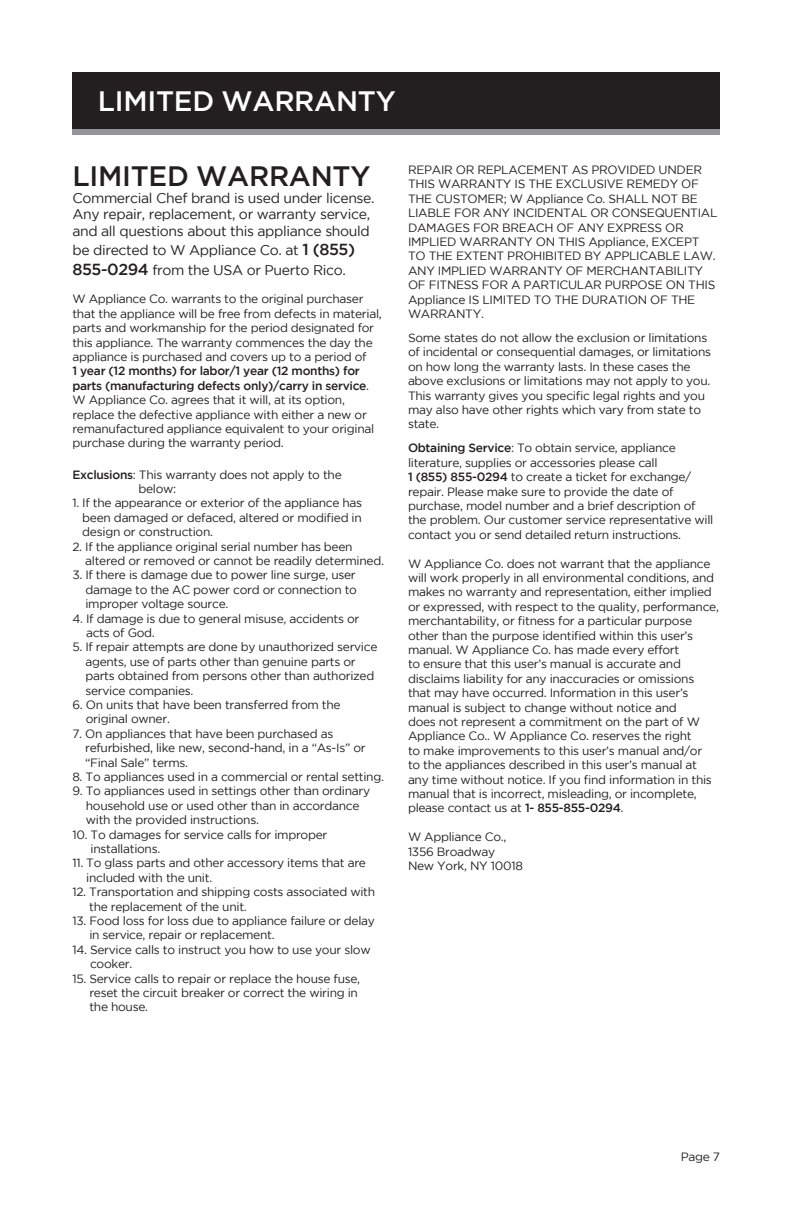
<style>
.page{position:relative;width:792px;height:1224px;background:#fff}
.page>*{position:absolute;margin:0;border:0;box-sizing:border-box;transform-origin:0 0}
.t1{font:500 28px "Gotham";letter-spacing:-.01em;color:#fff}
.t2{font:500 28px "Gotham";letter-spacing:-.01em;color:#231f20}
.body_copy{font:14px/16.8px "Gotham";letter-spacing:-.025em;color:#231f20}
.body_copy-2{font:12px/14.4px "Gotham";letter-spacing:-.025em;color:#231f20}
.s1{font-weight:500;font-size:16px}
.s2{font-weight:500}
</style>
<div class="page">
<div style="left:72px;top:124px;width:648px;height:10px;background:#939598"></div>
<div style="left:72px;top:72px;width:648px;height:57px;background:#231f20"></div>
<p class="t1" style="left:98px;top:85px;width:299px">LIMITED WARRANTY</p>
<p class="t2" style="left:73px;top:160px;width:299px">LIMITED WARRANTY</p>
<p class="body_copy" style="left:72px;top:189px;width:304px">Commercial Chef brand is used under license.<br>Any repair, replacement, or warranty service, and all questions about this appliance should</p>
<p class="body_copy" style="left:72px;top:241px;width:284px;line-height:19.2px">be directed to W Appliance Co. at <span class="s1">1 (855)<br>855-0294</span> from the USA or Puerto Rico.</p>
<p class="body_copy-2" style="left:72px;top:292px;width:311px">W Appliance Co. warrants to the original purchaser that the appliance will be free from defects in material, parts and workmanship for the period designated for this appliance. The warranty commences the day the appliance is purchased and covers up to a period of<br><span class="s2">1 year (12 months) for labor/1 year (12 months) for parts (manufacturing defects only)/carry in service</span>.</p>
<p class="body_copy-2" style="left:72px;top:392px;width:303px">W Appliance Co. agrees that it will, at its option, replace the defective appliance with either a new or remanufactured appliance equivalent to your original purchase during the warranty period.</p>
<p class="body_copy-2" style="left:72px;top:467px;width:271px"><span class="s2">Exclusions</span>: This warranty does not apply to the</p>
<p class="body_copy-2" style="left:138px;top:481px;width:39px">below:</p>
<p class="body_copy-2" style="left:82px;top:496px;width:281px;text-align:justify;text-indent:-10px">1. If the appearance or exterior of the appliance has been damaged or defaced, altered or modified in design or construction.</p>
<p class="body_copy-2" style="left:85px;top:539px;width:300px;text-indent:-13px">2. If the appliance original serial number has been altered or removed or cannot be readily determined.</p>
<p class="body_copy-2" style="left:85px;top:568px;width:273px;text-align:justify;text-indent:-13px">3. If there is damage due to power line surge, user damage to the AC power cord or connection to improper voltage source.</p>
<p class="body_copy-2" style="left:86px;top:611px;width:275px;text-indent:-14px">4. If damage is due to general misuse, accidents or acts of God.</p>
<p class="body_copy-2" style="left:85px;top:640px;width:294px;text-indent:-13px">5. If repair attempts are done by unauthorized service agents, use of parts other than genuine parts or parts obtained from persons other than authorized service companies.</p>
<p class="body_copy-2" style="left:86px;top:697px;width:256px;text-indent:-13px">6. On units that have been transferred from the original owner.</p>
<p class="body_copy-2" style="left:85px;top:726px;width:282px;text-indent:-13px">7. On appliances that have been purchased as refurbished, like new, second-hand, in a “As-Is” or “Final Sale” terms.</p>
<p class="body_copy-2" style="left:72px;top:769px;width:313px">8. To appliances used in a commercial or rental setting.</p>
<p class="body_copy-2" style="left:86px;top:784px;width:286px;text-indent:-13px">9. To appliances used in settings other than ordinary household use or used other than in accordance with the provided instructions.</p>
<p class="body_copy-2" style="left:91px;top:827px;width:238px;text-indent:-18px">10. To damages for service calls for improper installations.</p>
<p class="body_copy-2" style="left:86px;top:856px;width:281px;text-indent:-14px">11. To glass parts and other accessory items that are included with the unit.</p>
<p class="body_copy-2" style="left:89px;top:884px;width:288px;text-indent:-17px">12. Transportation and shipping costs associated with the replacement of the unit.</p>
<p class="body_copy-2" style="left:89px;top:913px;width:287px;text-indent:-17px">13. Food loss for loss due to appliance failure or delay in service, repair or replacement.</p>
<p class="body_copy-2" style="left:90px;top:942px;width:282px;text-indent:-18px">14. Service calls to instruct you how to use your slow cooker.</p>
<p class="body_copy-2" style="left:89px;top:971px;width:272px;text-indent:-17px">15. Service calls to repair or replace the house fuse, reset the circuit breaker or correct the wiring in the house.</p>
<p class="body_copy-2" style="left:408px;top:162px;width:311px">REPAIR OR REPLACEMENT AS PROVIDED UNDER THIS WARRANTY IS THE EXCLUSIVE REMEDY OF THE CUSTOMER; W Appliance Co. SHALL NOT BE LIABLE FOR ANY INCIDENTAL OR CONSEQUENTIAL DAMAGES FOR BREACH OF ANY EXPRESS OR IMPLIED WARRANTY ON THIS Appliance, EXCEPT TO THE EXTENT PROHIBITED BY APPLICABLE LAW.<br>ANY IMPLIED WARRANTY OF MERCHANTABILITY OF FITNESS FOR A PARTICULAR PURPOSE ON THIS Appliance IS LIMITED TO THE DURATION OF THE WARRANTY.</p>
<p class="body_copy-2" style="left:408px;top:330px;width:305px">Some states do not allow the exclusion or limitations of incidental or consequential damages, or limitations on how long the warranty lasts. In these cases the above exclusions or limitations may not apply to you.<br>This warranty gives you specific legal rights and you may also have other rights which vary from state to state.</p>
<p class="body_copy-2" style="left:408px;top:441px;width:307px"><span class="s2">Obtaining Service</span>: To obtain service, appliance literature, supplies or accessories please call<br><span class="s2">1 (855) 855-0294</span> to create a ticket for exchange/ repair. Please make sure to provide the date of purchase, model number and a brief description of the problem. Our customer service representative will contact you or send detailed return instructions.</p>
<p class="body_copy-2" style="left:408px;top:556px;width:312px">W Appliance Co. does not warrant that the appliance will work properly in all environmental conditions, and makes no warranty and representation, either implied or expressed, with respect to the quality, performance, merchantability, or fitness for a particular purpose other than the purpose identified within this user’s manual. W Appliance Co. has made every effort<br>to ensure that this user’s manual is accurate and disclaims liability for any inaccuracies or omissions that may have occurred. Information in this user’s manual is subject to change without notice and<br>does not represent a commitment on the part of W Appliance Co.. W Appliance Co. reserves the right<br>to make improvements to this user’s manual and/or<br>to the appliances described in this user’s manual at any time without notice. If you find information in this manual that is incorrect, misleading, or incomplete, please contact us at <span class="s2">1- 855-855-0294</span>.</p>
<p class="body_copy-2" style="left:408px;top:830px;width:116px">W Appliance Co.,<br>1356 Broadway<br>New York, NY 10018</p>
<p class="body_copy-2" style="left:681px;top:1149px;width:41px">Page 7</p>
</div>
